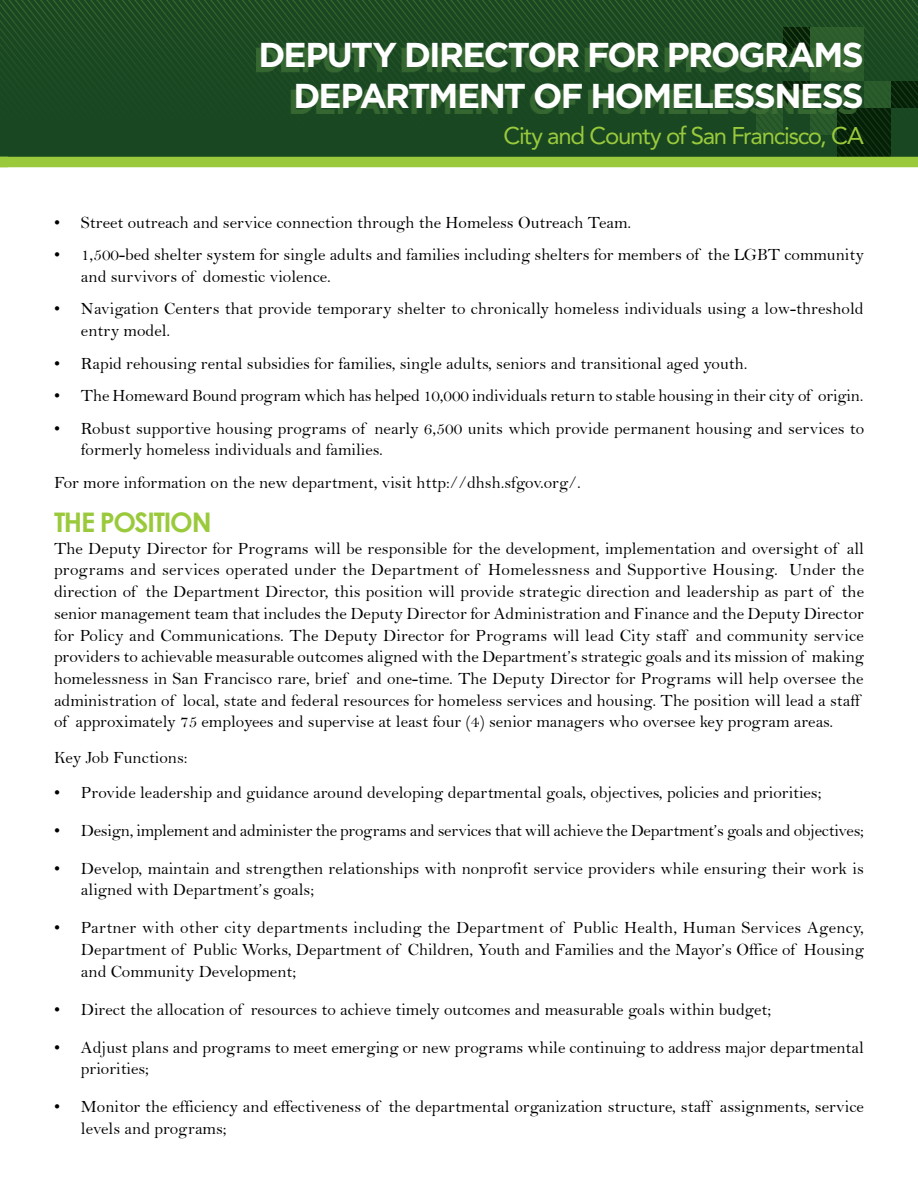
<style>
.page{position:relative;width:918px;height:1188px;background:#fff}
.page>*{position:absolute;margin:0;border:0;box-sizing:border-box;transform-origin:0 0}
.t1{font:700 34.5px/41.4px "Gotham";letter-spacing:-.05em;color:#fff;text-align:right}
.t2{font:700 27px "Century Gothic";letter-spacing:-.045em;color:#9aca3c}
.t3{font:24px "Avenir";letter-spacing:-.05em;color:#9aca3c}
.t4{font:17.25px/21.8px "Bell";color:#000}
</style>
<div class="page">
<svg style="left:0;top:0;width:918px;height:157px;background:#1b4922"></svg>
<div style="left:256px;top:47px;width:601px;height:67px;background:#407237;opacity:.75"></div>
<div style="left:0;top:157px;width:918px;height:10px;background:#9aca3c"></div>
<h1 class="t1" style="left:258px;top:33px;width:607px">DEPUTY DIRECTOR FOR PROGRAMS<br>DEPARTMENT OF HOMELESSNESS</h1>
<h3 class="t3" style="left:504px;top:122px;width:362px">City and County of San Francisco, CA</h3>
<p class="t4" style="left:54px;top:211px;width:579px">• Street outreach and service connection through the Homeless Outreach Team.</p>
<p class="t4" style="left:81px;top:244px;width:784px;text-indent:-27px">• 1,500-bed shelter system for single adults and families including shelters for members of the LGBT community and survivors of domestic violence.</p>
<p class="t4" style="left:81px;top:298px;width:784px;text-indent:-27px">• Navigation Centers that provide temporary shelter to chronically homeless individuals using a low-threshold entry model.</p>
<p class="t4" style="left:54px;top:352px;width:695px">• Rapid rehousing rental subsidies for families, single adults, seniors and transitional aged youth.</p>
<p class="t4" style="left:54px;top:385px;width:811px">• The Homeward Bound program which has helped 10,000 individuals return to stable housing in their city of origin.</p>
<p class="t4" style="left:81px;top:417px;width:785px;text-indent:-27px">• Robust supportive housing programs of nearly 6,500 units which provide permanent housing and services to formerly homeless individuals and families.</p>
<p class="t4" style="left:54px;top:471px;width:528px">For more information on the new department, visit http://dhsh.sfgov.org/.</p>
<h2 class="t2" style="left:54px;top:502px;width:159px">THE POSITION</h2>
<p class="t4" style="left:54px;top:537px;width:812px">The Deputy Director for Programs will be responsible for the development, implementation and oversight of all programs and services operated under the Department of Homelessness and Supportive Housing. Under the direction of the Department Director, this position will provide strategic direction and leadership as part of the senior management team that includes the Deputy Director for Administration and Finance and the Deputy Director for Policy and Communications. The Deputy Director for Programs will lead City staff and community service providers to achievable measurable outcomes aligned with the Department’s strategic goals and its mission of making homelessness in San Francisco rare, brief and one-time. The Deputy Director for Programs will help oversee the administration of local, state and federal resources for homeless services and housing. The position will lead a staff of approximately 75 employees and supervise at least four (4) senior managers who oversee key program areas.</p>
<p class="t4" style="left:54px;top:746px;width:135px">Key Job Functions:</p>
<p class="t4" style="left:54px;top:781px;width:769px">• Provide leadership and guidance around developing departmental goals, objectives, policies and priorities;</p>
<p class="t4" style="left:54px;top:819px;width:812px">• Design, implement and administer the programs and services that will achieve the Department’s goals and objectives;</p>
<p class="t4" style="left:81px;top:857px;width:784px;text-indent:-27px">• Develop, maintain and strengthen relationships with nonprofit service providers while ensuring their work is aligned with Department’s goals;</p>
<p class="t4" style="left:81px;top:917px;width:785px;text-align:justify;text-indent:-27px">• Partner with other city departments including the Department of Public Health, Human Services Agency, Department of Public Works, Department of Children, Youth and Families and the Mayor’s Office of Housing and Community Development;</p>
<p class="t4" style="left:54px;top:998px;width:719px">• Direct the allocation of resources to achieve timely outcomes and measurable goals within budget;</p>
<p class="t4" style="left:81px;top:1036px;width:785px;text-indent:-27px">• Adjust plans and programs to meet emerging or new programs while continuing to address major departmental priorities;</p>
<p class="t4" style="left:81px;top:1096px;width:784px;text-indent:-27px">• Monitor the efficiency and effectiveness of the departmental organization structure, staff assignments, service levels and programs;</p>
</div>
